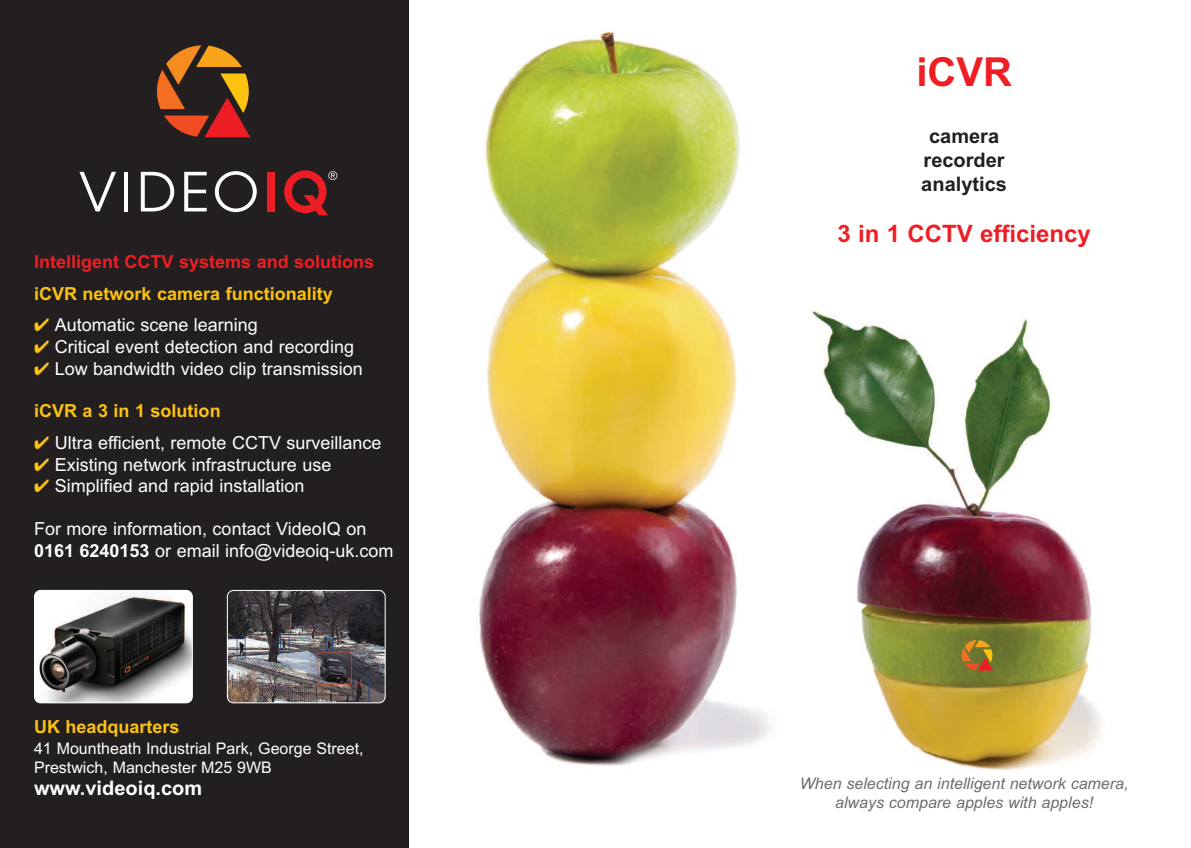
<style>
.page{position:relative;width:1191px;height:848px;background:#fff}
.page>*{position:absolute;margin:0;border:0;box-sizing:border-box;transform-origin:0 0}
.t1{font:700 40px "Arial";color:#ee1e24}
.t2{font:700 24px "Arial";color:#ee1e24}
.t3{font:700 20px/24px "Arial";color:#231f20;text-align:center}
.t4{font:700 20px "Arial";color:#fff}
.t5{font:18px/21.6px "Arial";color:#fff}
.t6{font:700 18px "Arial";color:#fec210}
.t7{font:700 18px "Arial";color:#ee1e24}
.t8{font:italic 16px/19.2px "Arial";color:#6c6d70;text-align:center}
.t9{font:16px/19.2px "Arial";color:#fff}
.s1{color:#fec210}
.s2{font-weight:700}
</style>
<div class="page">
<div style="left:0;top:0;width:408px;height:848px;background:#231f20"></div>
<svg style="left:157px;top:45px;width:93px;height:92px"></svg>
<svg style="left:79px;top:172px;width:37px;height:39px"></svg>
<hr style="left:124px;top:172px;width:4px;height:39px;background:#fff">
<svg style="left:141px;top:172px;width:33px;height:39px"></svg>
<svg style="left:184px;top:172px;width:23px;height:39px"></svg>
<svg style="left:215px;top:171px;width:42px;height:41px"></svg>
<div style="left:267px;top:172px;width:7px;height:39px;background:#ee1d23"></div>
<svg style="left:284px;top:170px;width:53px;height:45px"></svg>
<img style="left:476px;top:31px;width:295px;height:736px">
<img style="left:810px;top:309px;width:291px;height:462px">
<img style="left:37px;top:590px;width:153px;height:110px">
<div style="left:34px;top:590px;width:159px;height:113px;border:2px solid #fff;border-radius:7px"></div>
<img style="left:228px;top:590px;width:155px;height:112px">
<div style="left:227px;top:590px;width:159px;height:113px;border:2px solid #fff;border-radius:7px"></div>
<svg style="left:961px;top:640px;width:32px;height:30px"></svg>
<p class="t7" style="left:34px;top:251px;width:342px">Intelligent CCTV systems and solutions</p>
<p class="t6" style="left:34px;top:283px;width:300px">iCVR network camera functionality</p>
<p class="t5" style="left:34px;top:314px;width:225px"><span class="s1">✔</span> Automatic scene learning</p>
<p class="t5" style="left:34px;top:336px;width:321px"><span class="s1">✔</span> Critical event detection and recording</p>
<p class="t5" style="left:34px;top:357px;width:330px"><span class="s1">✔</span> Low bandwidth video clip transmission</p>
<p class="t6" style="left:34px;top:400px;width:188px">iCVR a 3 in 1 solution</p>
<p class="t5" style="left:34px;top:432px;width:349px"><span class="s1">✔</span> Ultra efficient, remote CCTV surveillance</p>
<p class="t5" style="left:34px;top:453px;width:299px"><span class="s1">✔</span> Existing network infrastructure use</p>
<p class="t5" style="left:34px;top:475px;width:272px"><span class="s1">✔</span> Simplified and rapid installation</p>
<p class="t5" style="left:34px;top:518px;width:361px">For more information, contact VideoIQ on<br><span class="s2">0161 6240153</span> or email info@videoiq-uk.com</p>
<p class="t6" style="left:34px;top:716px;width:147px">UK headquarters</p>
<p class="t9" style="left:34px;top:738px;width:331px">41 Mountheath Industrial Park, George Street,<br>Prestwich, Manchester M25 9WB</p>
<p class="t4" style="left:34px;top:776px;width:170px">www.videoiq.com</p>
<h1 class="t1" style="left:916px;top:49px;width:97px">iCVR</h1>
<p class="t3" style="left:921px;top:124px;width:87px">camera recorder analytics</p>
<h2 class="t2" style="left:837px;top:220px;width:255px">3 in 1 CCTV efficiency</h2>
<p class="t8" style="left:799px;top:773px;width:330px">When selecting an intelligent network camera, always compare apples with apples!</p>
</div>
